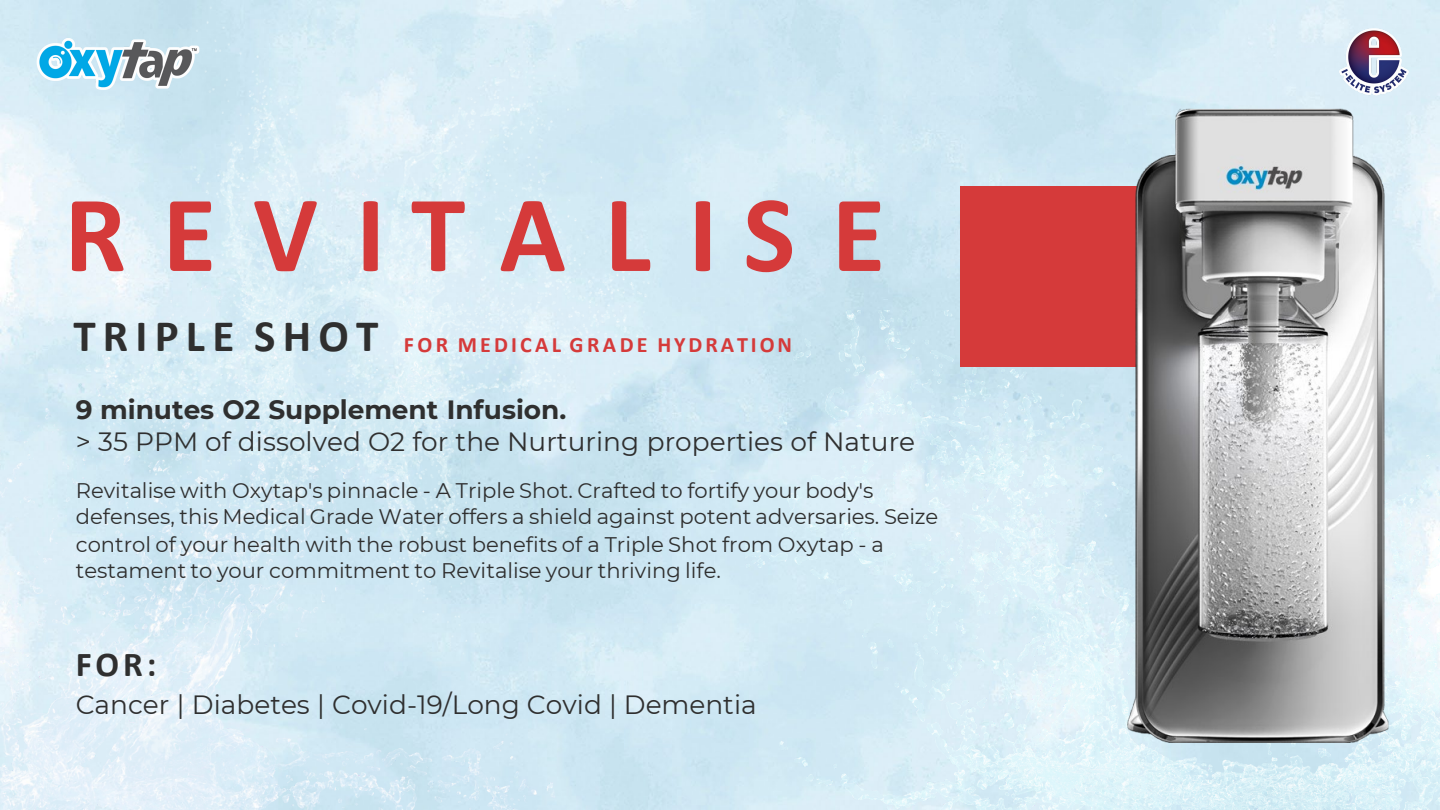
<style>
.page{position:relative;width:1440px;height:810px;background:#fff}
.page>*{position:absolute;margin:0;border:0;box-sizing:border-box;transform-origin:0 0}
.t1{font:700 109.9px "Calibri";letter-spacing:.33em;color:#d53a3a}
.t2{font:700 45.1px "Calibri";letter-spacing:.16em;color:#2f2f2f}
.t3{font:700 35px "Calibri";color:#2f2f2f}
.t4{font:26.4px "Montserrat";color:#2f2f2f}
.t5{font:700 26.4px "Montserrat";color:#2f2f2f}
.t6{font:700 22.1px "Calibri";letter-spacing:.14em;color:#d53a3a}
.t7{font:21.1px/27px "Montserrat";color:#2f2f2f}
</style>
<div class="page">
<img style="left:756px;top:311px;width:684px;height:499px">
<img style="left:72px;top:6px;width:579px;height:149px">
<img style="left:0;top:155px;width:756px;height:655px">
<div style="left:960px;top:186px;width:382px;height:181px;background:#d53a3a"></div>
<img style="left:1091px;top:65px;width:334px;height:716px">
<img style="left:1331px;top:15px;width:84px;height:85px">
<img style="left:30px;top:38px;width:176px;height:51px">
<h2 class="t1" style="left:64px;top:157px;width:822px">REVITALISE</h2>
<p class="t2" style="left:73px;top:304px;width:307px">TRIPLE SHOT</p>
<p class="t6" style="left:404px;top:329px;width:390px">FOR MEDICAL GRADE HYDRATION</p>
<p class="t5" style="left:76px;top:391px;width:492px">9 minutes O2 Supplement Infusion.</p>
<p class="t4" style="left:76px;top:424px;width:841px">&gt; 35 PPM of dissolved O2 for the Nurturing properties of Nature</p>
<p class="t7" style="left:76px;top:476px;width:864px">Revitalise with Oxytap's pinnacle - A Triple Shot. Crafted to fortify your body's defenses, this Medical Grade Water offers a shield against potent adversaries. Seize control of your health with the robust benefits of a Triple Shot from Oxytap - a testament to your commitment to Revitalise your thriving life.</p>
<p class="t3" style="left:76px;top:640px;width:82px">FOR:</p>
<p class="t4" style="left:76px;top:686px;width:683px">Cancer | Diabetes | Covid-19/Long Covid | Dementia</p>
</div>
